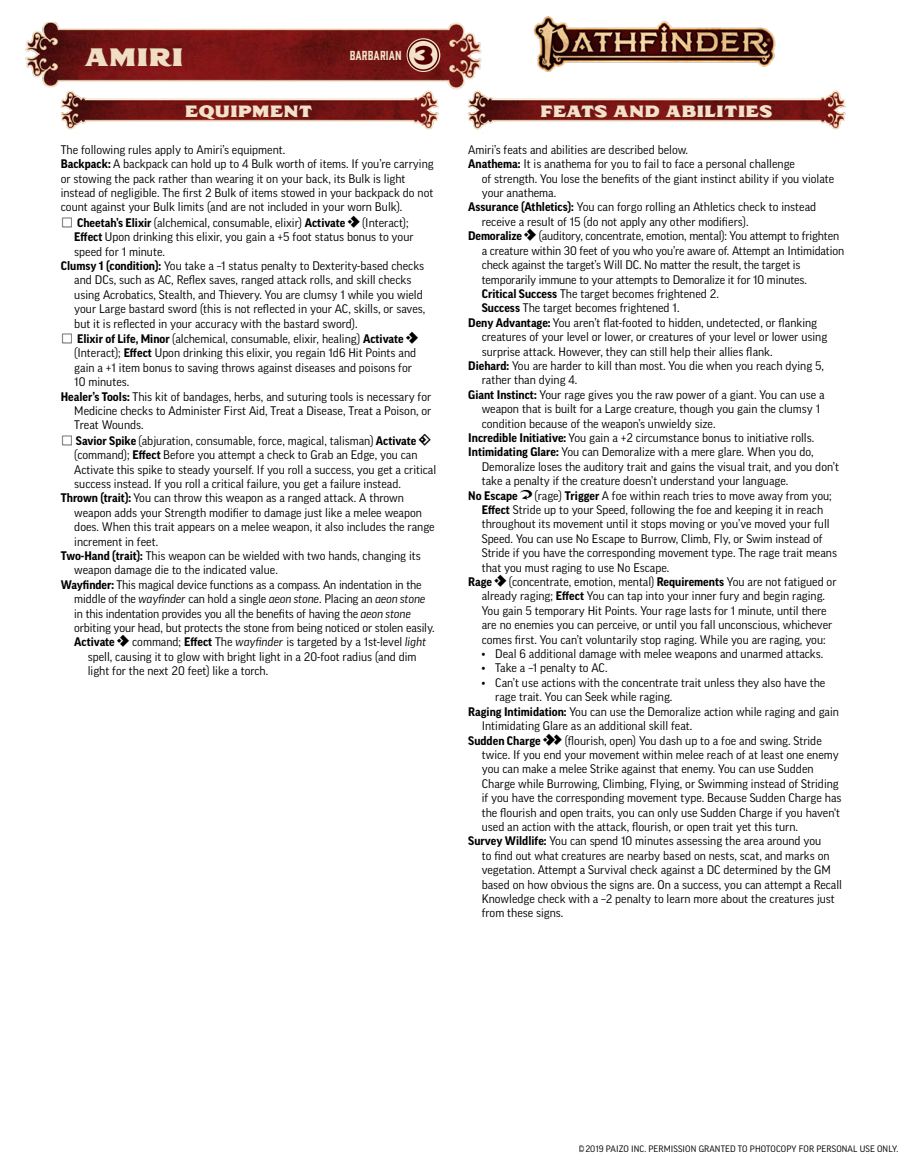
<style>
.page{position:relative;width:905px;height:1175px;background:#fff}
.page>*{position:absolute;margin:0;border:0;box-sizing:border-box;transform-origin:0 0}
.t1{font:30px "Taroca";color:#efdec4}
.t2{font:30px "Taroca";color:#500000}
.t3{font:19.5px "Taroca";color:#f2e2ca}
.Body_indent{font:12px/14.4px "Good OT";color:#000}
.Body{font:12px "Good OT";color:#000}
.t4{font:12px "Gin";letter-spacing:.01em;color:#f2e2ca}
.t5{font:9px "Good OT";letter-spacing:.01em;color:#000}
.s1{font-weight:700}
.s2{font-family:"Osaka";font-size:12.75px}
.s3{font-style:italic}
</style>
<div class="page">
<img style="left:533px;top:16px;width:243px;height:56px">
<img style="left:60px;top:96px;width:379px;height:34px">
<img style="left:467px;top:90px;width:379px;height:40px">
<img style="left:25px;top:22px;width:463px;height:74px">
<svg style="left:406px;top:38px;width:34px;height:34px"></svg>
<div style="left:407px;top:39px;width:32px;height:32px;border:2px solid #500000;border-radius:50%"></div>
<p class="t1" style="left:84px;top:43px;width:101px">AMIRI</p>
<p class="t4" style="left:350px;top:48px;width:53px">BARBARIAN</p>
<p class="t2" style="left:413px;top:41px;width:21px">3</p>
<p class="t3" style="left:185px;top:102px;width:129px">EQUIPMENT</p>
<p class="t3" style="left:540px;top:102px;width:233px">FEATS AND ABILITIES</p>
<p class="Body" style="left:61px;top:143px;width:226px">The following rules apply to Amiri’s equipment.</p>
<p class="Body_indent" style="left:61px;top:157px;width:374px"><span class="s1">Backpack:</span> A backpack can hold up to 4 Bulk worth of items. If you’re carrying or stowing the pack rather than wearing it on your back, its Bulk is light instead of negligible. The first 2 Bulk of items stowed in your backpack do not count against your Bulk limits (and are not included in your worn Bulk).</p>
<p class="Body_indent" style="left:74px;top:215px;width:341px;text-indent:-14px"><span class="s2">□</span> <span class="s1">Cheetah’s Elixir</span> (alchemical, consumable, elixir) <span class="s1">Activate</span> □■▼□■ (Interact);<br><span class="s1">Effect</span> Upon drinking this elixir, you gain a +5 foot status bonus to your speed for 1 minute.</p>
<p class="Body_indent" style="left:74px;top:259px;width:352px;text-indent:-14px"><span class="s1">Clumsy 1 (condition):</span> You take a –1 status penalty to Dexterity-based checks and DCs, such as AC, Reflex saves, ranged attack rolls, and skill checks using Acrobatics, Stealth, and Thievery. You are clumsy 1 while you wield your Large bastard sword (this is not reflected in your AC, skills, or saves, but it is reflected in your accuracy with the bastard sword).</p>
<p class="Body_indent" style="left:74px;top:331px;width:345px;text-indent:-14px"><span class="s2">□</span> <span class="s1">Elixir of Life, Minor</span> (alchemical, consumable, elixir, healing) <span class="s1">Activate</span> □■▼□■ (Interact); <span class="s1">Effect</span> Upon drinking this elixir, you regain 1d6 Hit Points and gain a +1 item bonus to saving throws against diseases and poisons for 10 minutes.</p>
<p class="Body_indent" style="left:74px;top:389px;width:358px;text-align:justify;text-indent:-14px"><span class="s1">Healer’s Tools:</span> This kit of bandages, herbs, and suturing tools is necessary for Medicine checks to Administer First Aid, Treat a Disease, Treat a Poison, or Treat Wounds.</p>
<p class="Body_indent" style="left:74px;top:433px;width:363px;text-indent:-14px"><span class="s2">□</span> <span class="s1">Savior Spike</span> (abjuration, consumable, force, magical, talisman) <span class="s1">Activate</span> ▼□■ (command); <span class="s1">Effect</span> Before you attempt a check to Grab an Edge, you can Activate this spike to steady yourself. If you roll a success, you get a critical success instead. If you roll a critical failure, you get a failure instead.</p>
<p class="Body_indent" style="left:74px;top:491px;width:362px;text-indent:-14px"><span class="s1">Thrown (trait):</span> You can throw this weapon as a ranged attack. A thrown weapon adds your Strength modifier to damage just like a melee weapon does. When this trait appears on a melee weapon, it also includes the range increment in feet.</p>
<p class="Body_indent" style="left:74px;top:548px;width:348px;text-indent:-14px"><span class="s1">Two-Hand (trait):</span> This weapon can be wielded with two hands, changing its weapon damage die to the indicated value.</p>
<p class="Body_indent" style="left:74px;top:577px;width:362px;text-indent:-14px"><span class="s1">Wayfinder:</span> This magical device functions as a compass. An indentation in the middle of the <span class="s3">wayfinder</span> can hold a single <span class="s3">aeon stone</span>. Placing an <span class="s3">aeon stone </span>in this indentation provides you all the benefits of having the <span class="s3">aeon stone </span>orbiting your head, but protects the stone from being noticed or stolen easily.</p>
<p class="Body_indent" style="left:88px;top:635px;width:340px;text-indent:-14px"><span class="s1">Activate</span> □■▼□■ command; <span class="s1">Effect</span> The <span class="s3">wayfinder</span> is targeted by a 1st-level <span class="s3">light </span>spell, causing it to glow with bright light in a 20-foot radius (and dim light for the next 20 feet) like a torch.</p>
<p class="Body" style="left:468px;top:143px;width:221px">Amiri’s feats and abilities are described below.</p>
<p class="Body_indent" style="left:482px;top:157px;width:354px;text-indent:-14px"><span class="s1">Anathema:</span> It is anathema for you to fail to face a personal challenge<br>of strength. You lose the benefits of the giant instinct ability if you violate your anathema.</p>
<p class="Body_indent" style="left:482px;top:200px;width:336px;text-indent:-14px"><span class="s1">Assurance (Athletics):</span> You can forgo rolling an Athletics check to instead receive a result of 15 (do not apply any other modifiers).</p>
<p class="Body_indent" style="left:482px;top:229px;width:364px;text-indent:-14px"><span class="s1">Demoralize</span> □■▼□■ (auditory, concentrate, emotion, mental): You attempt to frighten a creature within 30 feet of you who you’re aware of. Attempt an Intimidation check against the target’s Will DC. No matter the result, the target is temporarily immune to your attempts to Demoralize it for 10 minutes.</p>
<p class="Body_indent" style="left:482px;top:286px;width:238px"><span class="s1">Critical Success</span> The target becomes frightened 2.</p>
<p class="Body_indent" style="left:482px;top:301px;width:199px"><span class="s1">Success</span> The target becomes frightened 1.</p>
<p class="Body_indent" style="left:482px;top:315px;width:347px;text-indent:-14px"><span class="s1">Deny Advantage:</span> You aren’t flat-footed to hidden, undetected, or flanking creatures of your level or lower, or creatures of your level or lower using surprise attack. However, they can still help their allies flank.</p>
<p class="Body_indent" style="left:482px;top:358px;width:344px;text-indent:-14px"><span class="s1">Diehard:</span> You are harder to kill than most. You die when you reach dying 5, rather than dying 4.</p>
<p class="Body_indent" style="left:482px;top:387px;width:344px;text-indent:-14px"><span class="s1">Giant Instinct:</span> Your rage gives you the raw power of a giant. You can use a weapon that is built for a Large creature, though you gain the clumsy 1 condition because of the weapon’s unwieldy size.</p>
<p class="Body_indent" style="left:468px;top:430px;width:347px"><span class="s1">Incredible Initiative:</span> You gain a +2 circumstance bonus to initiative rolls.</p>
<p class="Body_indent" style="left:482px;top:445px;width:359px;text-indent:-14px"><span class="s1">Intimidating Glare:</span> You can Demoralize with a mere glare. When you do,<br>Demoralize loses the auditory trait and gains the visual trait, and you don’t take a penalty if the creature doesn’t understand your language.</p>
<p class="Body_indent" style="left:482px;top:488px;width:357px;text-indent:-14px"><span class="s1">No Escape</span> ▼□■ (rage) <span class="s1">Trigger</span> A foe within reach tries to move away from you; <span class="s1">Effect</span> Stride up to your Speed, following the foe and keeping it in reach throughout its movement until it stops moving or you’ve moved your full Speed. You can use No Escape to Burrow, Climb, Fly, or Swim instead of Stride if you have the corresponding movement type. The rage trait means that you must raging to use No Escape.</p>
<p class="Body_indent" style="left:482px;top:574px;width:356px;text-indent:-14px"><span class="s1">Rage</span> □■▼□■ (concentrate, emotion, mental) <span class="s1">Requirements</span> You are not fatigued or already raging; <span class="s1">Effect</span> You can tap into your inner fury and begin raging.<br>You gain 5 temporary Hit Points. Your rage lasts for 1 minute, until there are no enemies you can perceive, or until you fall unconscious, whichever comes first. You can’t voluntarily stop raging. While you are raging, you:</p>
<p class="Body_indent" style="left:482px;top:646px;width:343px">• Deal 6 additional damage with melee weapons and unarmed attacks.</p>
<p class="Body_indent" style="left:482px;top:661px;width:127px">• Take a –1 penalty to AC.</p>
<p class="Body_indent" style="left:495px;top:675px;width:331px;text-indent:-14px">• Can’t use actions with the concentrate trait unless they also have the rage trait. You can Seek while raging.</p>
<p class="Body_indent" style="left:482px;top:704px;width:358px;text-indent:-14px"><span class="s1">Raging Intimidation:</span> You can use the Demoralize action while raging and gain<br>Intimidating Glare as an additional skill feat.</p>
<p class="Body_indent" style="left:482px;top:733px;width:361px;text-indent:-14px"><span class="s1">Sudden Charge</span> ▼□▼□■▲ (flourish, open) You dash up to a foe and swing. Stride twice. If you end your movement within melee reach of at least one enemy you can make a melee Strike against that enemy. You can use Sudden Charge while Burrowing, Climbing, Flying, or Swimming instead of Striding if you have the corresponding movement type. Because Sudden Charge has the flourish and open traits, you can only use Sudden Charge if you haven't used an action with the attack, flourish, or open trait yet this turn.</p>
<p class="Body_indent" style="left:482px;top:834px;width:362px;text-indent:-14px"><span class="s1">Survey Wildlife:</span> You can spend 10 minutes assessing the area around you<br>to find out what creatures are nearby based on nests, scat, and marks on vegetation. Attempt a Survival check against a DC determined by the GM based on how obvious the signs are. On a success, you can attempt a Recall Knowledge check with a –2 penalty to learn more about the creatures just from these signs.</p>
<p class="t5" style="left:579px;top:1144px;width:321px">©2019 PAIZO INC. PERMISSION GRANTED TO PHOTOCOPY FOR PERSONAL USE ONLY.</p>
</div>
